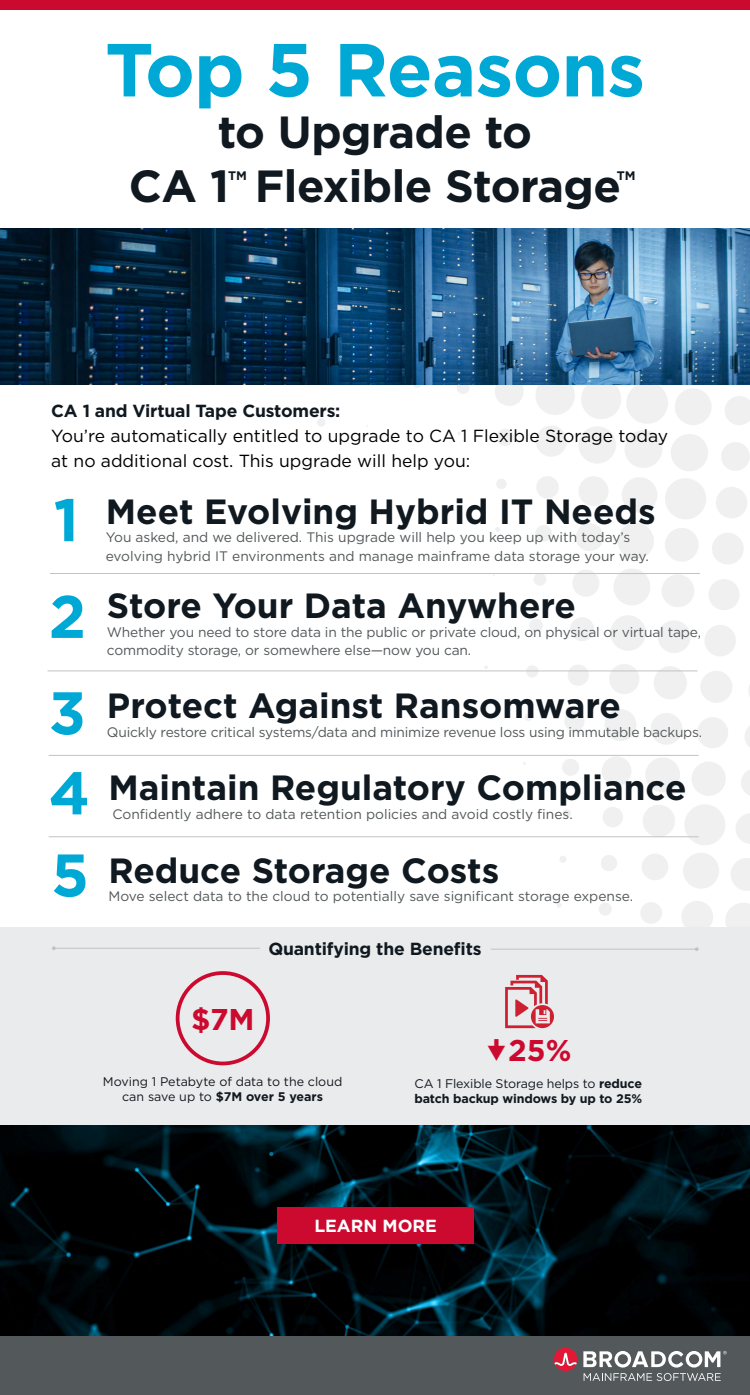
<style>
.page{position:relative;width:750px;height:1395px;background:#fff}
.page>*{position:absolute;margin:0;border:0;box-sizing:border-box;transform-origin:0 0}
.t1{font:700 75px "Gotham";letter-spacing:-.01em;color:#00a9d5}
.t2{font:700 60px/96.5px "Gotham";color:#00a9d5}
.t3{font:700 45px/54px "Gotham";letter-spacing:-.01em;color:#101820;text-align:center}
.t4{font:700 35px "Gotham";color:#101820}
.t5{font:700 30px "Gotham";color:#cc092f}
.t6{font:17.5px/25px "Gotham";color:#000}
.t7{font:700 17.5px "Gotham";letter-spacing:-.01em;color:#101820}
.t8{font:700 17.5px "Gotham";color:#fff}
.t9{font:13.75px/18.8px "Gotham";letter-spacing:-.01em;color:#53585a}
.t10{font:700 12.5px/15px "Gotham";letter-spacing:-.01em;color:#101820}
.t11{font:12.5px/15px "Gotham";color:#101820;text-align:center}
.t12{font:700 12.38px "Gotham";color:#101820}
.s1{font-weight:700}
.s2{font-weight:400}
</style>
<div class="page">
<svg style="left:748px;top:685px;width:2px;height:11px"></svg>
<svg style="left:745px;top:726px;width:5px;height:21px"></svg>
<svg style="left:741px;top:770px;width:9px;height:25px"></svg>
<svg style="left:736px;top:813px;width:14px;height:31px"></svg>
<svg style="left:731px;top:858px;width:19px;height:33px"></svg>
<svg style="left:725px;top:903px;width:25px;height:24px"></svg>
<svg style="left:720px;top:562px;width:15px;height:2px"></svg>
<svg style="left:709px;top:579px;width:30px;height:31px"></svg>
<svg style="left:705px;top:625px;width:31px;height:31px"></svg>
<svg style="left:701px;top:671px;width:31px;height:32px"></svg>
<svg style="left:697px;top:717px;width:31px;height:31px"></svg>
<svg style="left:692px;top:762px;width:34px;height:34px"></svg>
<svg style="left:683px;top:805px;width:42px;height:40px"></svg>
<svg style="left:683px;top:853px;width:36px;height:36px"></svg>
<svg style="left:682px;top:901px;width:31px;height:26px"></svg>
<svg style="left:662px;top:574px;width:32px;height:33px"></svg>
<svg style="left:658px;top:621px;width:32px;height:32px"></svg>
<svg style="left:653px;top:666px;width:35px;height:33px"></svg>
<svg style="left:651px;top:713px;width:31px;height:32px"></svg>
<svg style="left:645px;top:758px;width:35px;height:34px"></svg>
<svg style="left:642px;top:805px;width:34px;height:33px"></svg>
<svg style="left:642px;top:854px;width:26px;height:26px"></svg>
<svg style="left:640px;top:902px;width:22px;height:22px"></svg>
<svg style="left:614px;top:569px;width:36px;height:36px"></svg>
<svg style="left:610px;top:615px;width:36px;height:36px"></svg>
<svg style="left:609px;top:664px;width:31px;height:30px"></svg>
<svg style="left:605px;top:709px;width:31px;height:32px"></svg>
<svg style="left:602px;top:756px;width:29px;height:30px"></svg>
<svg style="left:603px;top:807px;width:20px;height:20px"></svg>
<svg style="left:601px;top:855px;width:16px;height:16px"></svg>
<div style="left:598px;top:902px;width:14px;height:14px;background:#f0f0f0;border-radius:50%"></div>
<svg style="left:572px;top:570px;width:27px;height:27px"></svg>
<svg style="left:570px;top:617px;width:24px;height:24px"></svg>
<svg style="left:567px;top:665px;width:22px;height:21px"></svg>
<svg style="left:564px;top:711px;width:20px;height:20px"></svg>
<svg style="left:562px;top:759px;width:17px;height:17px"></svg>
<svg style="left:563px;top:809px;width:8px;height:8px"></svg>
<div style="left:559px;top:856px;width:8px;height:7px;background:#f0f0f0;border-radius:50%"></div>
<svg style="left:557px;top:903px;width:4px;height:5px"></svg>
<svg style="left:534px;top:574px;width:12px;height:12px"></svg>
<svg style="left:529px;top:619px;width:14px;height:13px"></svg>
<svg style="left:526px;top:665px;width:13px;height:13px"></svg>
<div style="left:525px;top:714px;width:7px;height:7px;background:#f0f0f0;border-radius:50%"></div>
<svg style="left:492px;top:384px;width:258px;height:178px"></svg>
<svg style="left:456px;top:384px;width:14px;height:10px"></svg>
<svg style="left:413px;top:379px;width:8px;height:9px"></svg>
<svg style="left:317px;top:418px;width:8px;height:8px"></svg>
<img style="left:1px;top:1124px;width:749px;height:213px">
<div style="left:0;top:927px;width:750px;height:197px;background:#eaebec"></div>
<div style="left:0;top:0;width:750px;height:9px;background:#cc092f"></div>
<div style="left:0;top:1337px;width:750px;height:58px;background:#53585a"></div>
<svg style="left:583px;top:1351px;width:144px;height:30px"></svg>
<svg style="left:554px;top:1348px;width:23px;height:23px"></svg>
<img style="left:0;top:228px;width:750px;height:156px">
<hr style="left:49px;top:836px;width:650px;height:1px;background:#c0c2c4">
<hr style="left:49px;top:755px;width:650px;height:1px;background:#c0c2c4">
<hr style="left:48px;top:670px;width:649px;height:1px;background:#c0c2c4">
<hr style="left:50px;top:573px;width:650px;height:1px;background:#c0c2c4">
<div style="left:176px;top:971px;width:94px;height:94px;border:4px solid #cc092f;border-radius:50%"></div>
<svg style="left:505px;top:975px;width:49px;height:53px"></svg>
<div style="left:278px;top:1207px;width:196px;height:37px;background:#cc092f"></div>
<hr style="left:54px;top:948px;width:206px;height:1px;background:#c0c2c4">
<hr style="left:491px;top:949px;width:206px;height:1px;background:#c0c2c4">
<svg style="left:679px;top:947px;width:20px;height:4px"></svg>
<h1 class="t1" style="left:105px;top:20px;width:542px">Top 5 Reasons</h1>
<h3 class="t3" style="left:129px;top:105px;width:494px">to Upgrade to<br>CA 1 Flexible Storage</h3>
<p class="t12" style="left:228px;top:168px;width:20px">TM</p>
<p class="t12" style="left:617px;top:168px;width:20px">TM</p>
<p class="t7" style="left:51px;top:399px;width:291px">CA 1 and Virtual Tape Customers:</p>
<p class="t6" style="left:51px;top:423px;width:619px">You’re automatically entitled to upgrade to CA 1 Flexible Storage today at no additional cost. This upgrade will help you:</p>
<h2 class="t2" style="left:49px;top:471px;width:39px">1<br>2<br>3</h2>
<h2 class="t2" style="left:49px;top:752px;width:43px;line-height:82.1px">4<br>5</h2>
<h3 class="t4" style="left:106px;top:488px;width:551px">Meet Evolving Hybrid IT Needs</h3>
<p class="t9" style="left:106px;top:528px;width:544px">You asked, and we delivered. This upgrade will help you keep up with today’s evolving hybrid IT environments and manage mainframe data storage your way.</p>
<h3 class="t4" style="left:107px;top:582px;width:471px">Store Your Data Anywhere</h3>
<p class="t9" style="left:107px;top:622px;width:596px">Whether you need to store data in the public or private cloud, on physical or virtual tape, commodity storage, or somewhere else—now you can.</p>
<h3 class="t4" style="left:107px;top:682px;width:516px">Protect Against Ransomware</h3>
<p class="t9" style="left:107px;top:722px;width:597px">Quickly restore critical systems/data and minimize revenue loss using immutable backups.</p>
<h3 class="t4" style="left:108px;top:765px;width:580px">Maintain Regulatory Compliance</h3>
<p class="t9" style="left:113px;top:804px;width:462px">Confidently adhere to data retention policies and avoid costly fines.</p>
<h3 class="t4" style="left:108px;top:847px;width:392px">Reduce Storage Costs</h3>
<p class="t9" style="left:108px;top:887px;width:526px">Move select data to the cloud to potentially save significant storage expense.</p>
<p class="t7" style="left:268px;top:938px;width:215px">Quantifying the Benefits</p>
<h3 class="t5" style="left:191px;top:1000px;width:65px">$7M</h3>
<h3 class="t5" style="left:508px;top:1031px;width:65px">25%</h3>
<p class="t11" style="left:103px;top:1074px;width:241px">Moving 1 Petabyte of data to the cloud can save up to <span class="s1">$7M over 5 years</span></p>
<p class="t10" style="left:414px;top:1076px;width:229px"><span class="s2">CA 1 Flexible Storage helps to</span> reduce batch backup windows by up to 25%</p>
<p class="t8" style="left:314px;top:1214px;width:124px">LEARN MORE</p>
</div>
